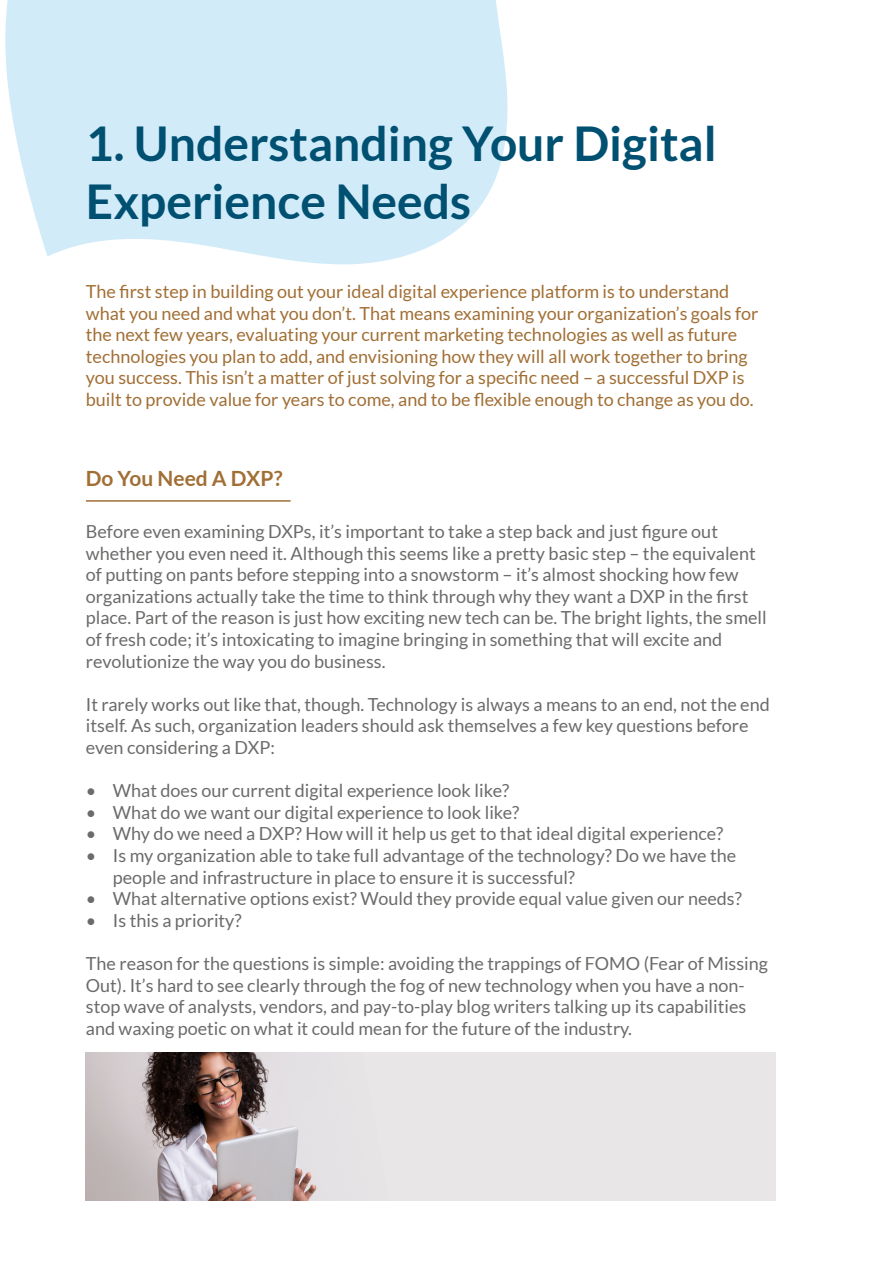
<style>
.page{position:relative;width:893px;height:1263px;background:#fff}
.page>*{position:absolute;margin:0;border:0;box-sizing:border-box;transform-origin:0 0}
.t1{font:700 48px/57.6px "Lato";color:#005072}
.t2{font:700 21px "Lato";color:#a16f35}
.t3{font:18px/21.6px "Lato";color:#6b6b6a}
.t4{font:18px/21.6px "Lato";color:#a16f35}
</style>
<div class="page">
<svg style="left:5px;top:0;width:503px;height:265px;background:#d5edf9"></svg>
<img style="left:86px;top:1052px;width:689px;height:149px">
<hr style="left:86px;top:500px;width:205px;height:2px;background:#a16f35">
<h1 class="t1" style="left:86px;top:114px;width:632px">1. Understanding Your Digital<br>Experience Needs</h1>
<p class="t4" style="left:86px;top:281px;width:674px">The first step in building out your ideal digital experience platform is to understand what you need and what you don’t. That means examining your organization’s goals for the next few years, evaluating your current marketing technologies as well as future technologies you plan to add, and envisioning how they will all work together to bring you success. This isn’t a matter of just solving for a specific need – a successful DXP is built to provide value for years to come, and to be flexible enough to change as you do.</p>
<p class="t2" style="left:86px;top:466px;width:198px">Do You Need A DXP?</p>
<p class="t3" style="left:86px;top:520px;width:682px">Before even examining DXPs, it’s important to take a step back and just figure out whether you even need it. Although this seems like a pretty basic step – the equivalent of putting on pants before stepping into a snowstorm – it’s almost shocking how few organizations actually take the time to think through why they want a DXP in the first place. Part of the reason is just how exciting new tech can be. The bright lights, the smell of fresh code; it’s intoxicating to imagine bringing in something that will excite and revolutionize the way you do business.</p>
<p class="t3" style="left:86px;top:693px;width:685px">It rarely works out like that, though. Technology is always a means to an end, not the end itself. As such, organization leaders should ask themselves a few key questions before even considering a DXP:</p>
<p class="t3" style="left:86px;top:780px;width:425px">• What does our current digital experience look like?</p>
<p class="t3" style="left:86px;top:801px;width:435px">• What do we want our digital experience to look like?</p>
<p class="t3" style="left:86px;top:823px;width:639px">• Why do we need a DXP? How will it help us get to that ideal digital experience?</p>
<p class="t3" style="left:113px;top:844px;width:625px;text-indent:-27px">• Is my organization able to take full advantage of the technology? Do we have the people and infrastructure in place to ensure it is successful?</p>
<p class="t3" style="left:86px;top:888px;width:657px">• What alternative options exist? Would they provide equal value given our needs?</p>
<p class="t3" style="left:86px;top:909px;width:157px">• Is this a priority?</p>
<p class="t3" style="left:86px;top:952px;width:684px">The reason for the questions is simple: avoiding the trappings of FOMO (Fear of Missing Out). It’s hard to see clearly through the fog of new technology when you have a non&shy;stop wave of analysts, vendors, and pay-to-play blog writers talking up its capabilities and waxing poetic on what it could mean for the future of the industry.</p>
</div>
